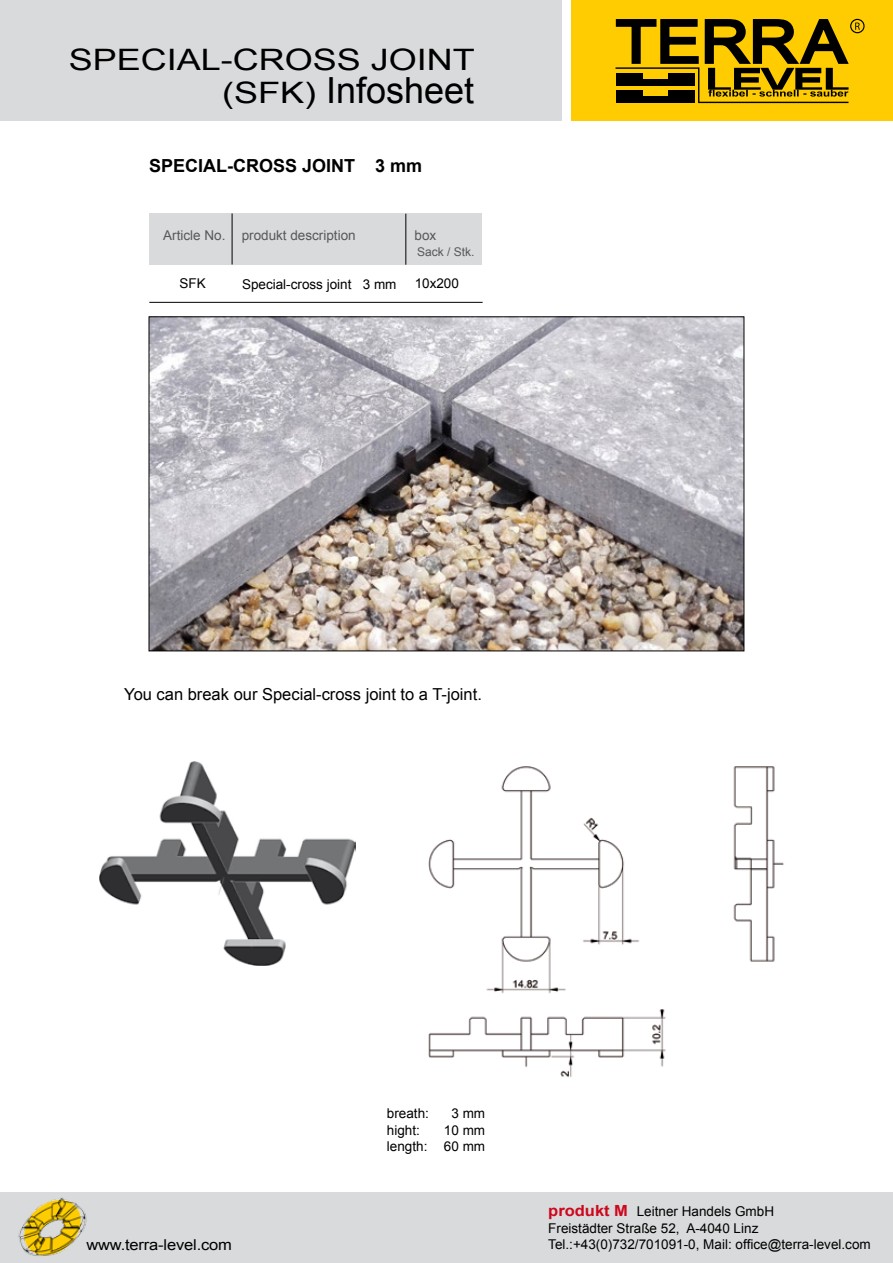
<style>
.page{position:relative;width:893px;height:1263px;background:#fff}
.page>*{position:absolute;margin:0;border:0;box-sizing:border-box;transform-origin:0 0}
.t1{font:36px "Arial";color:#000}
.t2{font:29.55px "Arial";color:#000;scale:1.22 1}
.t3{font:700 18px "Arial";color:#000}
.t4{font:16.5px "Arial";color:#000}
.t5{font:15px "Arial";letter-spacing:-.01em;color:#000;scale:1.1 1}
.t6{font:13.5px/16.5px "Arial";color:#000}
.t7{font:13.5px "Arial";color:#58585a}
.t8{font:12px "Arial";color:#58585a}
.s1{font-size:29.55px}
.s2{font-weight:700;font-size:15.3px;color:#cd071e}
</style>
<div class="page">
<div style="left:0;top:1193px;width:893px;height:70px;background:#d9dadb"></div>
<img style="left:10px;top:1192px;width:83px;height:64px">
<div style="left:0;top:0;width:561px;height:121px;background:#d9dadb"></div>
<div style="left:571px;top:0;width:322px;height:121px;background:#fecc00"></div>
<div style="left:850px;top:19px;width:15px;height:14px;border:1px solid #000;border-radius:50%"></div>
<svg style="left:615px;top:18px;width:245px;height:85px"></svg>
<div style="left:149px;top:214px;width:333px;height:51px;background:#d9dadb"></div>
<hr style="left:232px;top:213px;width:1px;height:51px;background:#000">
<hr style="left:149px;top:302px;width:334px;height:1px;background:#000">
<hr style="left:405px;top:214px;width:1px;height:51px;background:#000">
<img style="left:151px;top:319px;width:591px;height:330px">
<img style="left:99px;top:761px;width:257px;height:204px">
<img style="left:428px;top:766px;width:356px;height:227px">
<img style="left:428px;top:1010px;width:238px;height:68px">
<h2 class="t2" style="left:69px;top:40px;width:334px">SPECIAL-CROSS JOINT</h2>
<h1 class="t1" style="left:222px;top:66px;width:254px"><span class="s1">(SFK)</span> Infosheet</h1>
<h3 class="t3" style="left:149px;top:153px;width:275px">SPECIAL-CROSS JOINT 3 mm</h3>
<p class="t7" style="left:163px;top:226px;width:194px">Article No. produkt description</p>
<p class="t6" style="left:180px;top:275px;width:28px">SFK</p>
<p class="t6" style="left:242px;top:276px;width:156px">Special-cross joint 3 mm</p>
<p class="t7" style="left:414px;top:226px;width:23px">box</p>
<p class="t8" style="left:417px;top:244px;width:59px">Sack / Stk.</p>
<p class="t6" style="left:415px;top:275px;width:46px">10x200</p>
<p class="t4" style="left:124px;top:683px;width:359px">You can break our Special-cross joint to a T-joint.</p>
<p class="t5" style="left:86px;top:1235px;width:134px">www.terra-level.com</p>
<p class="t6" style="left:387px;top:1105px;width:44px">breath:</p>
<p class="t6" style="left:451px;top:1105px;width:35px">3 mm</p>
<p class="t6" style="left:387px;top:1122px;width:35px">hight:</p>
<p class="t6" style="left:387px;top:1122px;width:100px;text-align:right">10 mm<br>length: 60 mm</p>
<p class="t6" style="left:548px;top:1203px;width:324px"><span class="s2">produkt M</span> Leitner Handels GmbH<br>Freistädter Straße 52, A-4040 Linz<br>Tel.:+43(0)732/701091-0, Mail: office@terra-level.com</p>
</div>
